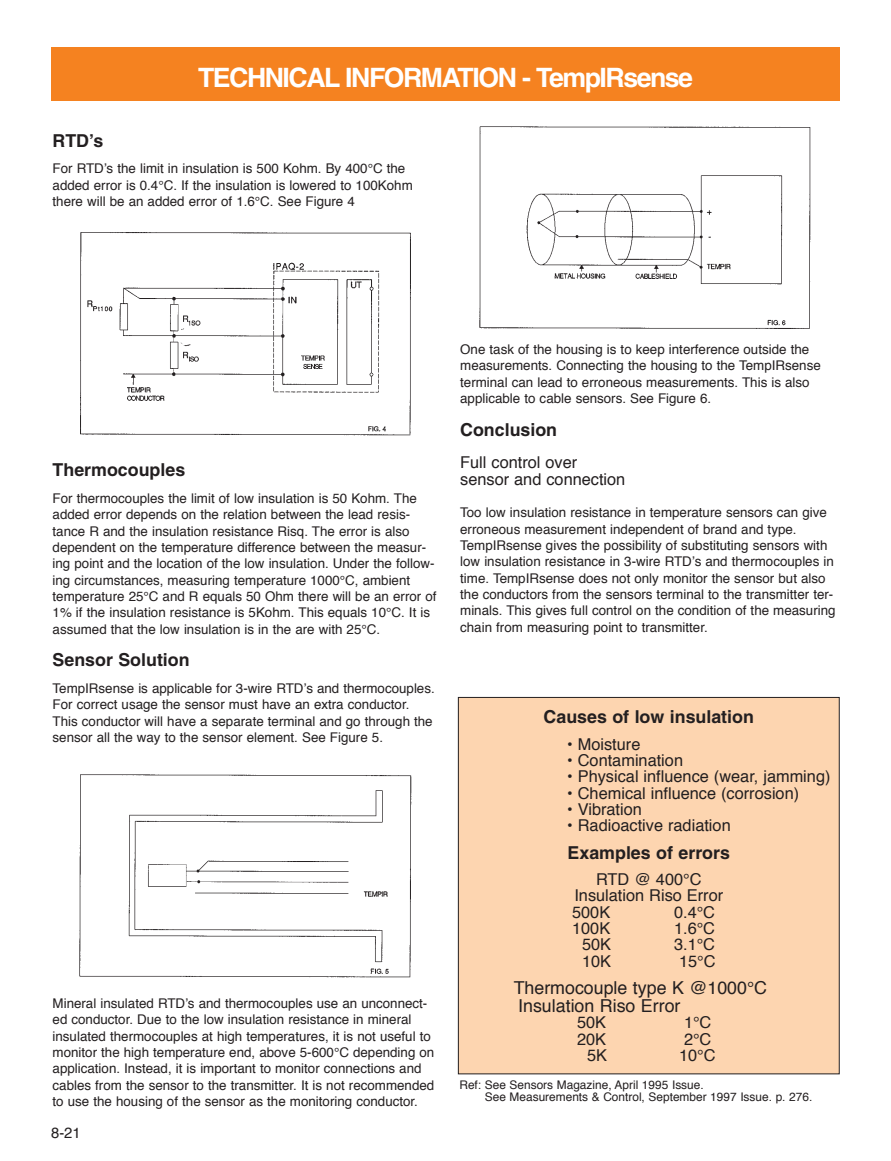
<style>
.page{position:relative;width:891px;height:1161px;background:#fff}
.page>*{position:absolute;margin:0;border:0;box-sizing:border-box;transform-origin:0 0}
.t1{font:700 26.7px "Helvetica";letter-spacing:-.055em;color:#fff}
.t2{font:700 17.85px "Helvetica";color:#231f20}
.t3{font:17.85px/17.9px "Helvetica";color:#231f20}
.t4{font:16.35px/16.4px "Helvetica";color:#231f20}
.t5{font:14.85px "Helvetica";color:#231f20}
.t6{font:13.35px/16.4px "Helvetica";color:#231f20}
.t7{font:11.85px/11.9px "Helvetica";color:#231f20}
</style>
<div class="page">
<div style="left:51px;top:47px;width:788px;height:53px;background:#f58220"></div>
<img style="left:80px;top:232px;width:331px;height:204px">
<img style="left:479px;top:126px;width:332px;height:203px">
<img style="left:79px;top:774px;width:333px;height:204px">
<div style="left:458px;top:697px;width:381px;height:377px;background:#fdd5b0"></div>
<div style="left:458px;top:697px;width:382px;height:377px;border:1px solid #231f20"></div>
<p class="t1" style="left:198px;top:68px;width:497px">TECHNICAL INFORMATION - TempIRsense</p>
<p class="t2" style="left:53px;top:134px;width:52px">RTD’s</p>
<p class="t6" style="left:53px;top:161px;width:362px">For RTD’s the limit in insulation is 500 Kohm. By 400°C the added error is 0.4°C. If the insulation is lowered to 100Kohm there will be an added error of 1.6°C. See Figure 4</p>
<p class="t2" style="left:53px;top:463px;width:134px">Thermocouples</p>
<p class="t6" style="left:53px;top:491px;width:386px">For thermocouples the limit of low insulation is 50 Kohm. The added error depends on the relation between the lead resis&shy;tance R and the insulation resistance Risq. The error is also dependent on the temperature difference between the measur&shy;ing point and the location of the low insulation. Under the follow&shy;ing circumstances, measuring temperature 1000°C, ambient temperature 25°C and R equals 50 Ohm there will be an error of 1% if the insulation resistance is 5Kohm. This equals 10°C. It is assumed that the low insulation is in the are with 25°C.</p>
<p class="t2" style="left:53px;top:653px;width:139px">Sensor Solution</p>
<p class="t6" style="left:53px;top:681px;width:384px">TempIRsense is applicable for 3-wire RTD’s and thermocouples.<br>For correct usage the sensor must have an extra conductor.<br>This conductor will have a separate terminal and go through the sensor all the way to the sensor element. See Figure 5.</p>
<p class="t6" style="left:53px;top:996px;width:383px">Mineral insulated RTD’s and thermocouples use an unconnect&shy;ed conductor. Due to the low insulation resistance in mineral insulated thermocouples at high temperatures, it is not useful to monitor the high temperature end, above 5-600°C depending on application. Instead, it is important to monitor connections and cables from the sensor to the transmitter. It is not recommended to use the housing of the sensor as the monitoring conductor.</p>
<p class="t5" style="left:51px;top:1127px;width:31px">8-21</p>
<p class="t6" style="left:460px;top:342px;width:362px">One task of the housing is to keep interference outside the measurements. Connecting the housing to the TempIRsense terminal can lead to erroneous measurements. This is also applicable to cable sensors. See Figure 6.</p>
<p class="t2" style="left:460px;top:423px;width:98px">Conclusion</p>
<p class="t4" style="left:460px;top:456px;width:167px">Full control over sensor and connection</p>
<p class="t6" style="left:460px;top:506px;width:377px">Too low insulation resistance in temperature sensors can give erroneous measurement independent of brand and type.<br>TempIRsense gives the possibility of substituting sensors with low insulation resistance in 3-wire RTD’s and thermocouples in time. TempIRsense does not only monitor the sensor but also the conductors from the sensors terminal to the transmitter ter&shy;minals. This gives full control on the condition of the measuring chain from measuring point to transmitter.</p>
<p class="t2" style="left:544px;top:711px;width:212px">Causes of low insulation</p>
<p class="t4" style="left:567px;top:737px;width:75px">• Moisture</p>
<p class="t4" style="left:567px;top:753px;width:117px">• Contamination</p>
<p class="t4" style="left:567px;top:770px;width:265px">• Physical influence (wear, jamming)</p>
<p class="t4" style="left:567px;top:786px;width:234px">• Chemical influence (corrosion)</p>
<p class="t4" style="left:567px;top:802px;width:76px">• Vibration</p>
<p class="t4" style="left:567px;top:819px;width:165px">• Radioactive radiation</p>
<p class="t2" style="left:568px;top:846px;width:164px">Examples of errors</p>
<p class="t4" style="left:572px;top:872px;width:153px;text-indent:24px">RTD @ 400°C<br>Insulation Riso Error<br>500K</p>
<p class="t4" style="left:674px;top:905px;width:43px">0.4°C</p>
<p class="t4" style="left:572px;top:921px;width:40px">100K</p>
<p class="t4" style="left:674px;top:921px;width:43px">1.6°C</p>
<p class="t4" style="left:582px;top:938px;width:31px">50K</p>
<p class="t4" style="left:674px;top:938px;width:43px">3.1°C</p>
<p class="t4" style="left:582px;top:954px;width:31px">10K</p>
<p class="t4" style="left:679px;top:954px;width:38px">15°C</p>
<p class="t3" style="left:514px;top:980px;width:255px">Thermocouple type K @1000°C<br>Insulation Riso Error</p>
<p class="t4" style="left:577px;top:1016px;width:31px">50K</p>
<p class="t4" style="left:684px;top:1016px;width:29px">1°C</p>
<p class="t4" style="left:577px;top:1032px;width:31px">20K</p>
<p class="t4" style="left:684px;top:1032px;width:29px">2°C</p>
<p class="t4" style="left:587px;top:1048px;width:21px">5K</p>
<p class="t4" style="left:679px;top:1048px;width:38px">10°C</p>
<p class="t7" style="left:485px;top:1080px;width:329px;text-indent:-25px">Ref: See Sensors Magazine, April 1995 Issue.<br>See Measurements &amp; Control, September 1997 Issue. p. 276.</p>
</div>
